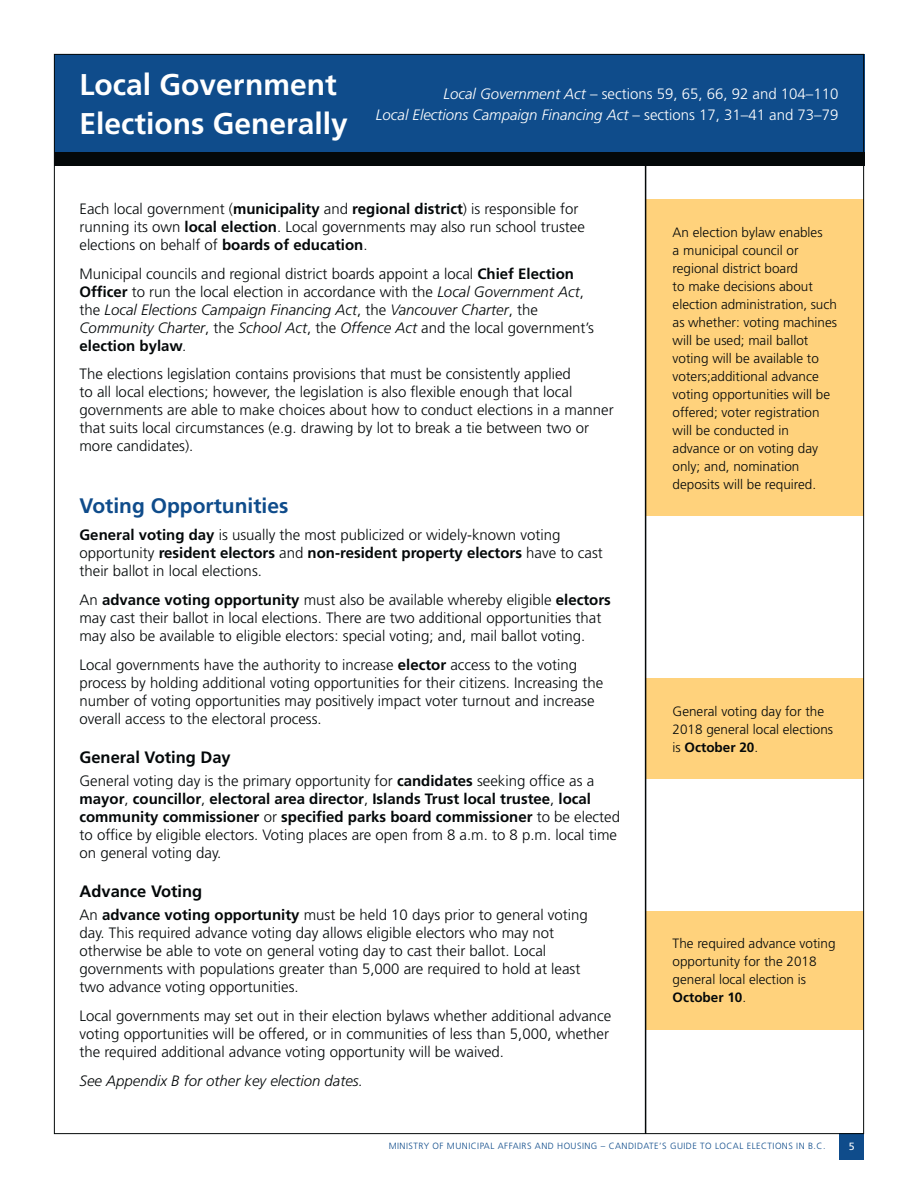
<style>
.page{position:relative;width:918px;height:1188px;background:#fff}
.page>*{position:absolute;margin:0;border:0;box-sizing:border-box;transform-origin:0 0}
.t1{font:700 30px/39px "Frutiger LT Std";color:#fff}
.t2{font:700 21px "Frutiger LT Std";color:#0f4c8b}
.t3{font:700 16.5px "Frutiger LT Std";color:#040809}
.t4{font:300 15px/18px "Frutiger LT Std";color:#040809}
.t5{font:300 15px/21px "Frutiger LT Std";color:#fff;text-align:right}
.t6{font:italic 300 15px "Frutiger LT Std";color:#040809}
.t7{font:300 13.5px/18px "Frutiger LT Std";color:#040809}
.t8{font:10.5px "Frutiger LT Std";color:#fff}
.t9{font:300 9px "Frutiger LT Std";letter-spacing:.05em;color:#0f4c8b}
.s1{font-style:italic}
.s2{font-weight:700}
</style>
<div class="page">
<div style="left:839px;top:1133px;width:25px;height:27px;background:#0f4c8b"></div>
<div style="left:54px;top:54px;width:810px;height:99px;background:#0f4c8b"></div>
<div style="left:646px;top:200px;width:218px;height:316px;background:#ffd27c"></div>
<div style="left:646px;top:679px;width:218px;height:100px;background:#ffd27c"></div>
<div style="left:646px;top:911px;width:218px;height:118px;background:#ffd27c"></div>
<hr style="left:645px;top:159px;width:1px;height:975px;background:#040809">
<div style="left:54px;top:152px;width:810px;height:14px;background:#040809"></div>
<h1 class="t1" style="left:79px;top:67px;width:270px">Local Government<br>Elections Generally</h1>
<p class="t5" style="left:376px;top:84px;width:464px"><span class="s1">Local Government Act</span> – sections 59, 65, 66, 92 and 104–110<br><span class="s1">Local Elections Campaign Financing Act</span> – sections 17, 31–41 and 73–79</p>
<p class="t4" style="left:80px;top:200px;width:507px">Each local government (<span class="s2">municipality</span> and <span class="s2">regional district</span>) is responsible for running its own <span class="s2">local election</span>. Local governments may also run school trustee elections on behalf of <span class="s2">boards of education</span>.</p>
<p class="t4" style="left:80px;top:265px;width:516px">Municipal councils and regional district boards appoint a local <span class="s2">Chief Election Officer</span> to run the local election in accordance with the <span class="s1">Local Government Act</span>, the <span class="s1">Local Elections Campaign Financing Act</span>, the <span class="s1">Vancouver Charter</span>, the <span class="s1">Community Charter</span>, the <span class="s1">School Act</span>, the <span class="s1">Offence Act</span> and the local government’s <span class="s2">election bylaw</span><span class="s1">.</span></p>
<p class="t4" style="left:80px;top:366px;width:536px">The elections legislation contains provisions that must be consistently applied<br>to all local elections; however, the legislation is also flexible enough that local governments are able to make choices about how to conduct elections in a manner that suits local circumstances (e.g. drawing by lot to break a tie between two or more candidates).</p>
<h2 class="t2" style="left:80px;top:497px;width:210px">Voting Opportunities</h2>
<p class="t4" style="left:80px;top:527px;width:525px"><span class="s2">General voting day</span> is usually the most publicized or widely-known voting opportunity <span class="s2">resident electors</span> and <span class="s2">non-resident property electors</span> have to cast their ballot in local elections.</p>
<p class="t4" style="left:80px;top:591px;width:533px">An <span class="s2">advance voting opportunity</span> must also be available whereby eligible <span class="s2">electors </span>may cast their ballot in local elections. There are two additional opportunities that may also be available to eligible electors: special voting; and, mail ballot voting.</p>
<p class="t4" style="left:80px;top:656px;width:525px">Local governments have the authority to increase <span class="s2">elector</span> access to the voting process by holding additional voting opportunities for their citizens. Increasing the number of voting opportunities may positively impact voter turnout and increase overall access to the electoral process.</p>
<p class="t3" style="left:80px;top:751px;width:153px">General Voting Day</p>
<p class="t4" style="left:80px;top:772px;width:542px">General voting day is the primary opportunity for <span class="s2">candidates</span> seeking office as a <span class="s2">mayor</span>, <span class="s2">councillor</span>, <span class="s2">electoral area director</span>, <span class="s2">Islands Trust local trustee</span>, <span class="s2">local community commissioner</span> or <span class="s2">specified parks board commissioner</span> to be elected to office by eligible electors. Voting places are open from 8 a.m. to 8 p.m. local time on general voting day.</p>
<p class="t3" style="left:80px;top:885px;width:124px">Advance Voting</p>
<p class="t4" style="left:80px;top:907px;width:510px">An <span class="s2">advance voting opportunity</span> must be held 10 days prior to general voting day. This required advance voting day allows eligible electors who may not otherwise be able to vote on general voting day to cast their ballot. Local governments with populations greater than 5,000 are required to hold at least two advance voting opportunities.</p>
<p class="t4" style="left:80px;top:1007px;width:533px">Local governments may set out in their election bylaws whether additional advance voting opportunities will be offered, or in communities of less than 5,000, whether the required additional advance voting opportunity will be waived.</p>
<p class="t6" style="left:80px;top:1074px;width:285px">See Appendix B for other key election dates.</p>
<p class="t7" style="left:673px;top:224px;width:166px">An election bylaw enables<br>a municipal council or regional district board<br>to make decisions about election administration, such as whether: voting machines will be used; mail ballot voting will be available to voters;additional advance voting opportunities will be offered; voter registration will be conducted in advance or on voting day only; and, nomination deposits will be required.</p>
<p class="t7" style="left:673px;top:703px;width:162px">General voting day for the<br>2018 general local elections is <span class="s2">October 20</span>.</p>
<p class="t7" style="left:673px;top:935px;width:165px">The required advance voting opportunity for the 2018 general local election is<br><span class="s2">October 10</span>.</p>
<p class="t9" style="left:389px;top:1142px;width:438px">MINISTRY OF MUNICIPAL AFFAIRS AND HOUSING – CANDIDATE’S GUIDE TO LOCAL ELECTIONS IN B.C.</p>
<p class="t8" style="left:849px;top:1142px;width:7px">5</p>
</div>
